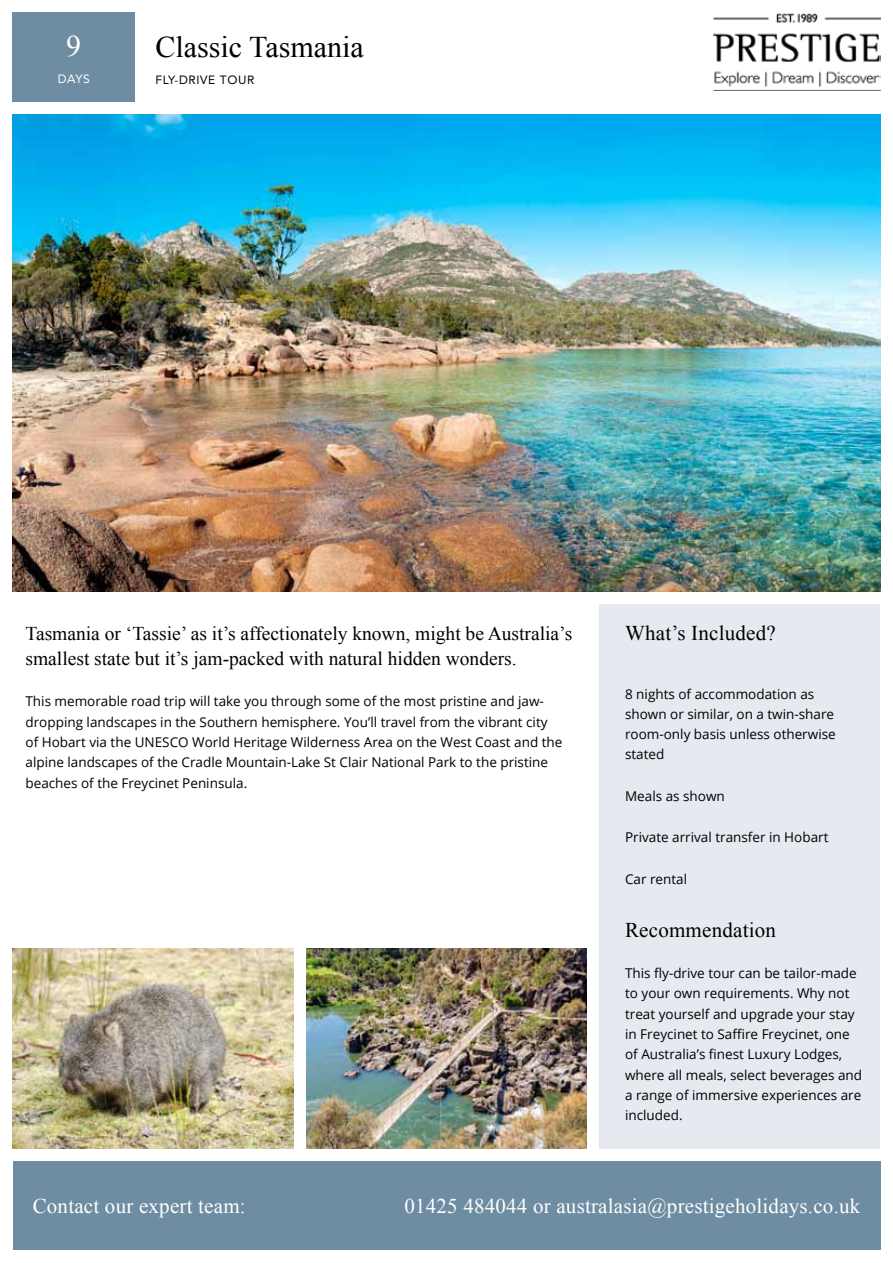
<style>
.page{position:relative;width:893px;height:1263px;background:#fff}
.page>*{position:absolute;margin:0;border:0;box-sizing:border-box;transform-origin:0 0}
.Heading_1{font:30px "Times New Roman";color:#000}
.Heading_1-2{font:30px "Times New Roman";color:#fff}
.Contact{font:21px "Times New Roman";letter-spacing:.01em;color:#fff}
.What_s_Included_Head{font:21px "Times New Roman";letter-spacing:.01em;color:#000}
.Note_Heading{font:21px "Times New Roman";letter-spacing:.01em;color:#000}
.Body_text_large{font:19.5px/24.8px "Times New Roman";color:#000}
.Body_Text{font:13.5px/20.2px "Open Sans";color:#000}
.Note_text{font:13.5px/20.2px "Open Sans";color:#000}
.What_s_Included_Text{font:13.5px/20.2px "Open Sans";color:#000}
.Heading_2{font:12px "Avenir";letter-spacing:.05em;color:#000}
.Heading_2-2{font:12px "Avenir";color:#fff}
</style>
<div class="page">
<div style="left:13px;top:1161px;width:867px;height:89px;background:#6e8da2"></div>
<img style="left:714px;top:13px;width:166px;height:78px">
<div style="left:13px;top:13px;width:122px;height:89px;background:#6e8da2"></div>
<div style="left:600px;top:604px;width:280px;height:544px;background:#e7e9f0"></div>
<img style="left:13px;top:948px;width:280px;height:200px">
<img style="left:306px;top:948px;width:281px;height:200px">
<img style="left:13px;top:115px;width:867px;height:476px">
<p class="Heading_1-2" style="left:66px;top:26px;width:16px">9</p>
<p class="Heading_2-2" style="left:58px;top:69px;width:34px">DAYS</p>
<p class="Heading_1" style="left:156px;top:27px;width:210px">Classic Tasmania</p>
<p class="Heading_2" style="left:156px;top:70px;width:100px">FLY-DRIVE TOUR</p>
<p class="Body_text_large" style="left:26px;top:621px;width:548px">Tasmania or ‘Tassie’ as it’s affectionately known, might be Australia’s smallest state but it’s jam-packed with natural hidden wonders.</p>
<p class="Body_Text" style="left:26px;top:691px;width:538px">This memorable road trip will take you through some of the most pristine and jaw&shy;dropping landscapes in the Southern hemisphere. You’ll travel from the vibrant city of Hobart via the UNESCO World Heritage Wilderness Area on the West Coast and the alpine landscapes of the Cradle Mountain-Lake St Clair National Park to the pristine beaches of the Freycinet Peninsula.</p>
<p class="What_s_Included_Head" style="left:625px;top:619px;width:152px">What’s Included?</p>
<p class="What_s_Included_Text" style="left:625px;top:683px;width:212px">8 nights of accommodation as shown or similar, on a twin-share room-only basis unless otherwise stated</p>
<p class="What_s_Included_Text" style="left:625px;top:785px;width:101px">Meals as shown</p>
<p class="What_s_Included_Text" style="left:625px;top:827px;width:205px">Private arrival transfer in Hobart</p>
<p class="What_s_Included_Text" style="left:625px;top:868px;width:64px">Car rental</p>
<p class="Note_Heading" style="left:625px;top:915px;width:152px">Recommendation</p>
<p class="Note_text" style="left:625px;top:963px;width:239px">This fly-drive tour can be tailor-made to your own requirements. Why not treat yourself and upgrade your stay in Freycinet to Saffire Freycinet, one of Australia’s finest Luxury Lodges, where all meals, select beverages and a range of immersive experiences are included.</p>
<p class="Contact" style="left:33px;top:1192px;width:215px">Contact our expert team:</p>
<p class="Contact" style="left:404px;top:1192px;width:457px">01425 484044 or australasia@prestigeholidays.co.uk</p>
</div>
